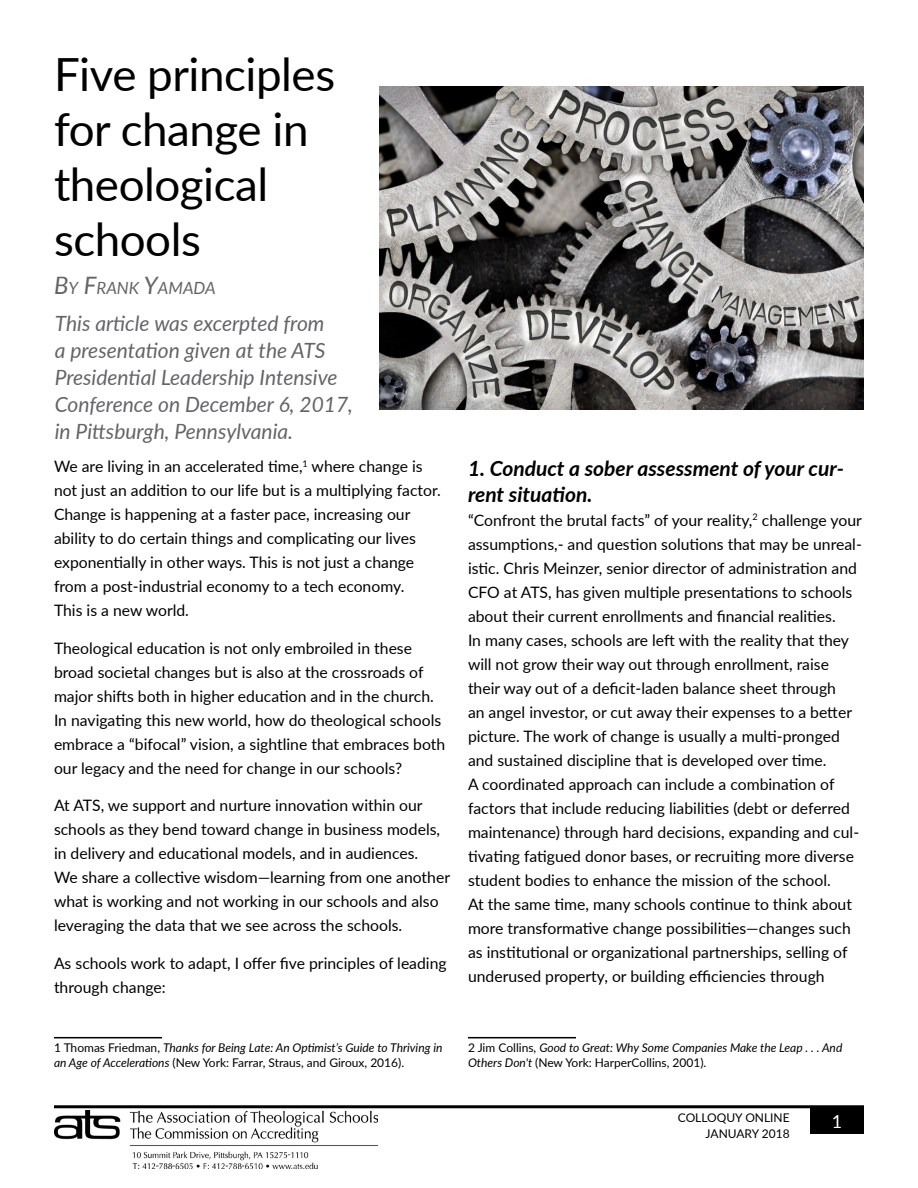
<style>
.page{position:relative;width:918px;height:1188px;background:#fff}
.page>*{position:absolute;margin:0;border:0;box-sizing:border-box;transform-origin:0 0}
.Headline{font:45.75px/54.9px "Lato";letter-spacing:-.01em;color:#000}
.Deckhead{font:italic 21px/27px "Lato";color:#636466}
.Subhead_2{font:italic 700 21px/25.2px "Lato";color:#000}
.t1{font:18px "Lato";color:#fff}
.Byline{font:italic 16.8px "Lato";color:#636466}
.Body_Text{font:15.75px/24px "Lato";color:#000}
.Footnotes{font:italic 12px/14.4px "Lato";color:#000}
.t2{font:12px/16.5px "Lato";color:#000;text-align:right}
.s1{font-size:24px}
.s2{font-style:normal}
</style>
<div class="page">
<div style="left:810px;top:1107px;width:54px;height:27px;background:#000"></div>
<hr style="left:54px;top:1105px;width:810px;height:3px;background:#000">
<img style="left:54px;top:1110px;width:324px;height:59px">
<hr style="left:54px;top:1037px;width:108px;height:1px;background:#000">
<hr style="left:468px;top:1037px;width:108px;height:1px;background:#000">
<img style="left:379px;top:87px;width:484px;height:322px">
<p class="Headline" style="left:54px;top:45px;width:283px">Five principles for change in theological schools</p>
<p class="Byline" style="left:54px;top:276px;width:163px"><span class="s1">B</span>Y <span class="s1">F</span>RANK <span class="s1">Y</span>AMADA</p>
<p class="Deckhead" style="left:55px;top:309px;width:300px">This article was excerpted from<br>a presentation given at the ATS<br>Presidential Leadership Intensive<br>Conference on December 6, 2017, in Pittsburgh, Pennsylvania.</p>
<p class="Body_Text" style="left:54px;top:454px;width:389px">We are living in an accelerated time,<sup>1</sup> where change is not just an addition to our life but is a multiplying factor.<br>Change is happening at a faster pace, increasing our ability to do certain things and complicating our lives exponentially in other ways. This is not just a change from a post-industrial economy to a tech economy.<br>This is a new world.</p>
<p class="Body_Text" style="left:54px;top:635px;width:393px">Theological education is not only embroiled in these broad societal changes but is also at the crossroads of major shifts both in higher education and in the church.<br>In navigating this new world, how do theological schools embrace a “bifocal” vision, a sightline that embraces both our legacy and the need for change in our schools?</p>
<p class="Body_Text" style="left:54px;top:793px;width:398px">At ATS, we support and nurture innovation within our schools as they bend toward change in business models, in delivery and educational models, and in audiences.<br>We share a collective wisdom—learning from one another what is working and not working in our schools and also leveraging the data that we see across the schools.</p>
<p class="Body_Text" style="left:54px;top:950px;width:394px">As schools work to adapt, I offer five principles of leading through change:</p>
<p class="Subhead_2" style="left:468px;top:455px;width:377px">1. Conduct a sober assessment of your cur&shy;rent situation.</p>
<p class="Body_Text" style="left:468px;top:507px;width:395px">“Confront the brutal facts” of your reality,<sup>2</sup> challenge your assumptions,- and question solutions that may be unreal&shy;istic. Chris Meinzer, senior director of administration and CFO at ATS, has given multiple presentations to schools about their current enrollments and financial realities.<br>In many cases, schools are left with the reality that they will not grow their way out through enrollment, raise their way out of a deficit-laden balance sheet through<br>an angel investor, or cut away their expenses to a better picture. The work of change is usually a multi-pronged and sustained discipline that is developed over time.<br>A coordinated approach can include a combination of factors that include reducing liabilities (debt or deferred maintenance) through hard decisions, expanding and cul&shy;tivating fatigued donor bases, or recruiting more diverse student bodies to enhance the mission of the school.<br>At the same time, many schools continue to think about more transformative change possibilities—changes such as institutional or organizational partnerships, selling of underused property, or building efficiencies through</p>
<p class="Footnotes" style="left:54px;top:1040px;width:390px"><span class="s2">1 Thomas Friedman,</span> Thanks for Being Late: An Optimist’s Guide to Thriving in an Age of Accelerations <span class="s2">(New York: Farrar, Straus, and Giroux, 2016).</span></p>
<p class="Footnotes" style="left:468px;top:1040px;width:376px"><span class="s2">2 Jim Collins,</span> Good to Great: Why Some Companies Make the Leap . . . And<br>Others Don't <span class="s2">(New York: HarperCollins, 2001).</span></p>
<p class="t2" style="left:678px;top:1108px;width:113px">COLLOQUY ONLINE<br>JANUARY 2018</p>
<p class="t1" style="left:832px;top:1108px;width:12px">1</p>
</div>
